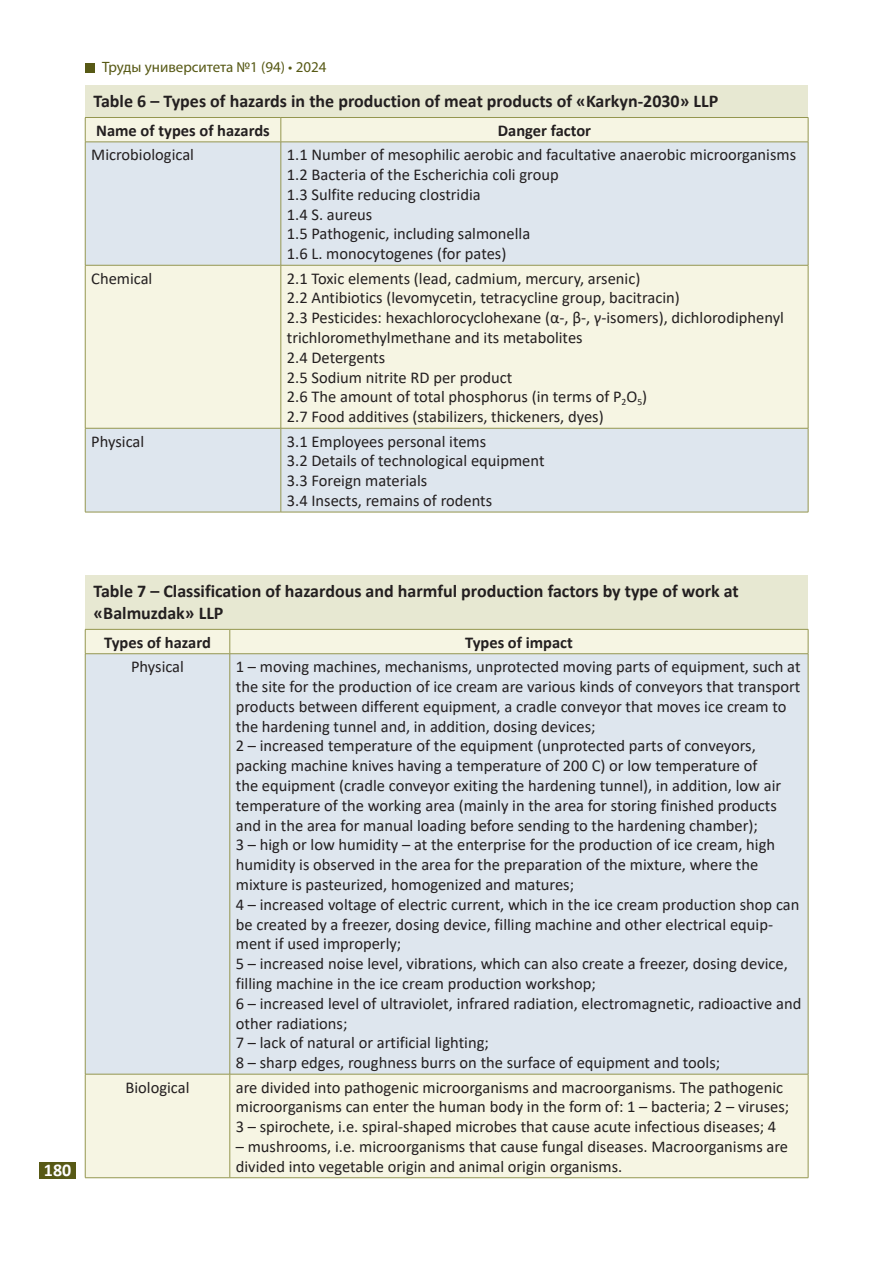
<style>
.page{position:relative;width:893px;height:1263px;background:#fff}
.page>*{position:absolute;margin:0;border:0;box-sizing:border-box;transform-origin:0 0}
.Таблица_Calibri_12_b{font:700 18px/21.6px "Calibri";color:#231f20}
.t1{font:700 18px "Calibri";color:#fff}
.Табл_внутр_текст{font:16.5px/19.8px "Calibri";color:#231f20}
.Табл_внутр_загол{font:700 16.5px "Calibri";color:#231f20}
.t2{font:15px "Myriad Pro";color:#575915}
</style>
<div class="page">
<div style="left:40px;top:1162px;width:36px;height:16px;background:#575915"></div>
<div style="left:85px;top:63px;width:9px;height:9px;background:#575915"></div>
<div style="left:85px;top:85px;width:723px;height:35px;background:#e7e8d2"></div>
<div style="left:86px;top:118px;width:722px;height:24px;background:#f6f5e3"></div>
<svg style="left:86px;top:143px;width:722px;height:369px;background:#e8ece8"></svg>
<hr style="left:85px;top:117px;width:196px;height:1px;background:#94964f">
<svg style="left:85px;top:118px;width:1px;height:24px"></svg>
<hr style="left:281px;top:117px;width:527px;height:1px;background:#94964f">
<svg style="left:281px;top:118px;width:1px;height:24px"></svg>
<svg style="left:808px;top:118px;width:1px;height:24px"></svg>
<hr style="left:85px;top:142px;width:196px;height:1px;background:#94964f">
<hr style="left:85px;top:142px;width:1px;height:123px;background:#94964f">
<hr style="left:281px;top:142px;width:527px;height:1px;background:#94964f">
<hr style="left:281px;top:142px;width:1px;height:123px;background:#94964f">
<hr style="left:808px;top:142px;width:1px;height:123px;background:#94964f">
<hr style="left:85px;top:265px;width:196px;height:1px;background:#94964f">
<hr style="left:85px;top:265px;width:1px;height:163px;background:#94964f">
<hr style="left:281px;top:265px;width:527px;height:1px;background:#94964f">
<hr style="left:281px;top:265px;width:1px;height:163px;background:#94964f">
<hr style="left:808px;top:265px;width:1px;height:163px;background:#94964f">
<hr style="left:85px;top:428px;width:196px;height:1px;background:#94964f">
<hr style="left:85px;top:428px;width:1px;height:84px;background:#94964f">
<hr style="left:281px;top:428px;width:527px;height:1px;background:#94964f">
<hr style="left:281px;top:428px;width:1px;height:84px;background:#94964f">
<hr style="left:808px;top:428px;width:1px;height:84px;background:#94964f">
<hr style="left:85px;top:512px;width:196px;height:1px;background:#94964f">
<hr style="left:281px;top:512px;width:527px;height:1px;background:#94964f">
<div style="left:85px;top:575px;width:723px;height:57px;background:#e7e8d2"></div>
<div style="left:86px;top:630px;width:722px;height:547px;background:#f6f5e3"></div>
<div style="left:86px;top:654px;width:722px;height:420px;background:#dee6ee"></div>
<hr style="left:85px;top:629px;width:145px;height:1px;background:#94964f">
<svg style="left:85px;top:629px;width:1px;height:24px"></svg>
<hr style="left:230px;top:629px;width:578px;height:1px;background:#94964f">
<svg style="left:230px;top:629px;width:1px;height:24px"></svg>
<svg style="left:808px;top:629px;width:1px;height:24px"></svg>
<hr style="left:85px;top:653px;width:145px;height:1px;background:#94964f">
<hr style="left:85px;top:654px;width:1px;height:420px;background:#94964f">
<hr style="left:230px;top:653px;width:578px;height:1px;background:#94964f">
<hr style="left:230px;top:654px;width:1px;height:420px;background:#94964f">
<hr style="left:808px;top:654px;width:1px;height:420px;background:#94964f">
<hr style="left:85px;top:1074px;width:145px;height:1px;background:#94964f">
<hr style="left:85px;top:1074px;width:1px;height:103px;background:#94964f">
<hr style="left:230px;top:1074px;width:578px;height:1px;background:#94964f">
<hr style="left:230px;top:1074px;width:1px;height:103px;background:#94964f">
<hr style="left:808px;top:1074px;width:1px;height:103px;background:#94964f">
<hr style="left:85px;top:1177px;width:145px;height:1px;background:#94964f">
<hr style="left:230px;top:1177px;width:578px;height:1px;background:#94964f">
<p class="t2" style="left:102px;top:58px;width:226px">Труды университета №1 (94) • 2024</p>
<p class="Таблица_Calibri_12_b" style="left:94px;top:90px;width:626px">Table 6 – Types of hazards in the production of meat products of «Karkyn-2030» LLP</p>
<p class="Табл_внутр_загол" style="left:96px;top:119px;width:175px">Name of types of hazards</p>
<p class="Табл_внутр_загол" style="left:498px;top:119px;width:95px">Danger factor</p>
<p class="Табл_внутр_текст" style="left:91px;top:144px;width:104px">Microbiological</p>
<p class="Табл_внутр_текст" style="left:287px;top:144px;width:511px">1.1 Number of mesophilic aerobic and facultative anaerobic microorganisms</p>
<p class="Табл_внутр_текст" style="left:287px;top:164px;width:273px">1.2 Bacteria of the Escherichia coli group</p>
<p class="Табл_внутр_текст" style="left:287px;top:184px;width:195px">1.3 Sulfite reducing clostridia</p>
<p class="Табл_внутр_текст" style="left:287px;top:204px;width:87px">1.4 S. aureus</p>
<p class="Табл_внутр_текст" style="left:287px;top:224px;width:245px">1.5 Pathogenic, including salmonella</p>
<p class="Табл_внутр_текст" style="left:287px;top:243px;width:221px">1.6 L. monocytogenes (for pates)</p>
<p class="Табл_внутр_текст" style="left:91px;top:268px;width:63px">Chemical</p>
<p class="Табл_внутр_текст" style="left:287px;top:268px;width:355px">2.1 Toxic elements (lead, cadmium, mercury, arsenic)</p>
<p class="Табл_внутр_текст" style="left:287px;top:288px;width:395px">2.2 Antibiotics (levomycetin, tetracycline group, bacitracin)</p>
<p class="Табл_внутр_текст" style="left:287px;top:307px;width:499px">2.3 Pesticides: hexachlorocyclohexane (α-, β-, γ-isomers), dichlorodiphenyl trichloromethylmethane and its metabolites</p>
<p class="Табл_внутр_текст" style="left:287px;top:347px;width:100px">2.4 Detergents</p>
<p class="Табл_внутр_текст" style="left:287px;top:367px;width:227px">2.5 Sodium nitrite RD per product</p>
<p class="Табл_внутр_текст" style="left:287px;top:387px;width:362px">2.6 The amount of total phosphorus (in terms of Р<sub>2</sub>О<sub>5</sub>)</p>
<p class="Табл_внутр_текст" style="left:287px;top:406px;width:318px">2.7 Food additives (stabilizers, thickeners, dyes)</p>
<p class="Табл_внутр_текст" style="left:91px;top:431px;width:54px">Physical</p>
<p class="Табл_внутр_текст" style="left:287px;top:431px;width:201px">3.1 Employees personal items</p>
<p class="Табл_внутр_текст" style="left:287px;top:451px;width:259px">3.2 Details of technological equipment</p>
<p class="Табл_внутр_текст" style="left:287px;top:470px;width:142px">3.3 Foreign materials</p>
<p class="Табл_внутр_текст" style="left:287px;top:490px;width:207px">3.4 Insects, remains of rodents</p>
<p class="t1" style="left:44px;top:1157px;width:29px">180</p>
<p class="Таблица_Calibri_12_b" style="left:94px;top:580px;width:647px">Table 7 – Classification of hazardous and harmful production factors by type of work at «Balmuzdak» LLP</p>
<p class="Табл_внутр_загол" style="left:104px;top:631px;width:108px">Types of hazard</p>
<p class="Табл_внутр_загол" style="left:465px;top:631px;width:109px">Types of impact</p>
<p class="Табл_внутр_текст" style="left:131px;top:656px;width:54px">Physical</p>
<p class="Табл_внутр_текст" style="left:236px;top:656px;width:566px">1 – moving machines, mechanisms, unprotected moving parts of equipment, such at the site for the production of ice cream are various kinds of conveyors that transport products between different equipment, a cradle conveyor that moves ice cream to the hardening tunnel and, in addition, dosing devices;</p>
<p class="Табл_внутр_текст" style="left:236px;top:735px;width:547px">2 – increased temperature of the equipment (unprotected parts of conveyors, packing machine knives having a temperature of 200 C) or low temperature of the equipment (cradle conveyor exiting the hardening tunnel), in addition, low air temperature of the working area (mainly in the area for storing finished products and in the area for manual loading before sending to the hardening chamber);</p>
<p class="Табл_внутр_текст" style="left:236px;top:834px;width:541px">3 – high or low humidity – at the enterprise for the production of ice cream, high humidity is observed in the area for the preparation of the mixture, where the mixture is pasteurized, homogenized and matures;</p>
<p class="Табл_внутр_текст" style="left:236px;top:894px;width:565px">4 – increased voltage of electric current, which in the ice cream production shop can be created by a freezer, dosing device, filling machine and other electrical equip&shy;ment if used improperly;</p>
<p class="Табл_внутр_текст" style="left:236px;top:953px;width:554px">5 – increased noise level, vibrations, which can also create a freezer, dosing device, filling machine in the ice cream production workshop;</p>
<p class="Табл_внутр_текст" style="left:236px;top:993px;width:567px">6 – increased level of ultraviolet, infrared radiation, electromagnetic, radioactive and other radiations;</p>
<p class="Табл_внутр_текст" style="left:236px;top:1032px;width:255px">7 – lack of natural or artificial lighting;</p>
<p class="Табл_внутр_текст" style="left:236px;top:1052px;width:486px">8 – sharp edges, roughness burrs on the surface of equipment and tools;</p>
<p class="Табл_внутр_текст" style="left:125px;top:1077px;width:66px">Biological</p>
<p class="Табл_внутр_текст" style="left:236px;top:1077px;width:555px">are divided into pathogenic microorganisms and macroorganisms. The pathogenic microorganisms can enter the human body in the form of: 1 – bacteria; 2 – viruses;<br>3 – spirochete, i.e. spiral-shaped microbes that cause acute infectious diseases; 4</p>
<p class="Табл_внутр_текст" style="left:236px;top:1136px;width:554px">– mushrooms, i.e. microorganisms that cause fungal diseases. Macroorganisms are divided into vegetable origin and animal origin organisms.</p>
</div>
